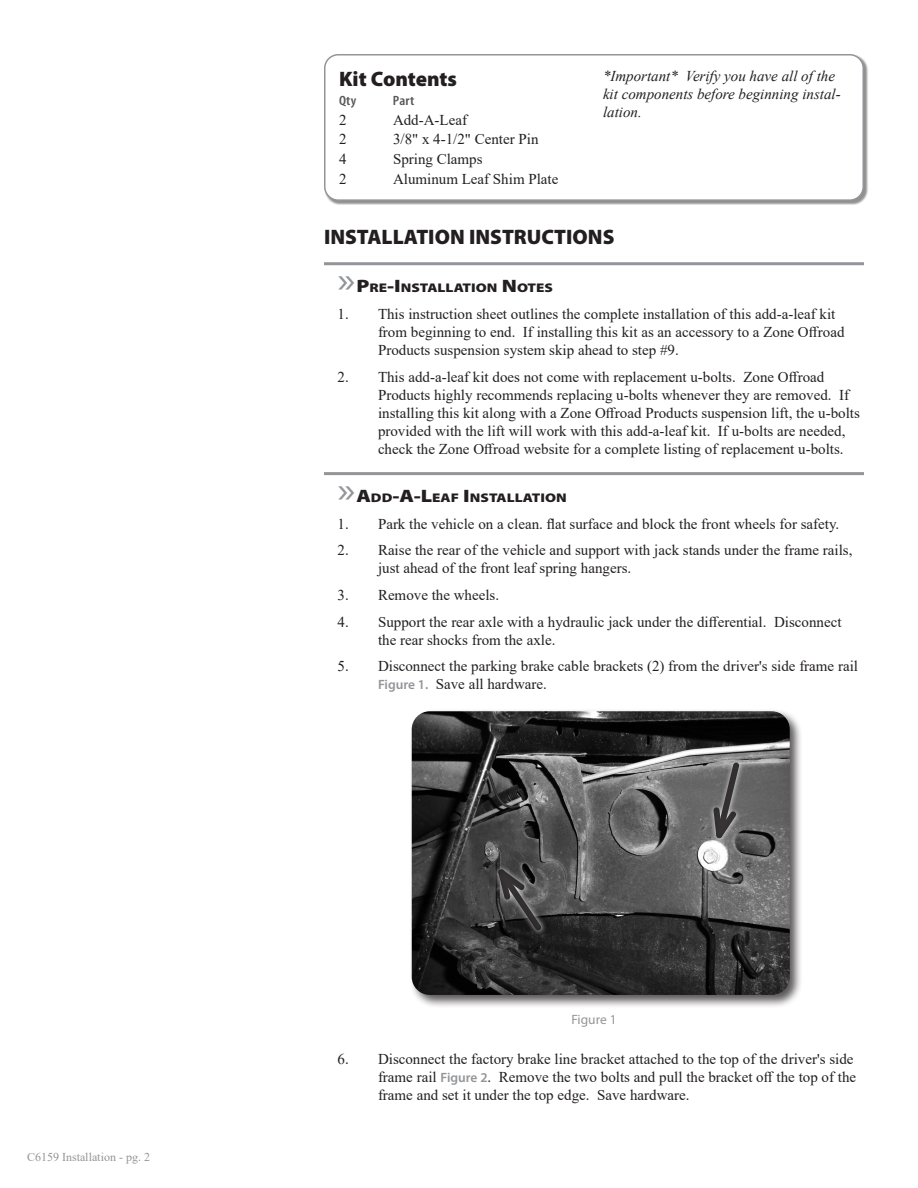
<style>
.page{position:relative;width:918px;height:1188px;background:#fff}
.page>*{position:absolute;margin:0;border:0;box-sizing:border-box;transform-origin:0 0}
.Headline{font:900 21px "Myriad Pro";color:#231f20}
.parts{font:15px/18px "Times New Roman";color:#231f20}
.Note{font:italic 15px/18px "Times New Roman";color:#231f20}
.t1{font:13.5px "Myriad Pro";color:#939598}
.Parts_Column_Headers{font:600 condensed 13.5px "Myriad Pro";letter-spacing:.02em;color:#57585a;scale:1.11 1}
.t2{font:900 12.6px "Myriad Pro";color:#231f20;scale:1.2 1}
.t3{font:12px "Times New Roman";color:#939598}
.s1{font-weight:400;font-size:36px;color:#939598}
.s2{font-size:18px}
.s3{font-family:"Myriad Pro";font-weight:600;font-size:13.5px;color:#939598}
</style>
<div class="page">
<hr style="left:324px;top:262px;width:540px;height:3px;background:#939598">
<hr style="left:324px;top:472px;width:540px;height:3px;background:#939598">
<div style="left:409px;top:708px;width:394px;height:301px;background:#231f20;opacity:.75"></div>
<img style="left:412px;top:711px;width:378px;height:284px">
<div style="left:493px;top:864px;width:55px;height:73px;background:#fff;opacity:.9"></div>
<svg style="left:492px;top:858px;width:54px;height:78px;background:#444343"></svg>
<div style="left:708px;top:757px;width:37px;height:87px;background:#fff;opacity:.9"></div>
<svg style="left:710px;top:758px;width:33px;height:94px;background:#727171"></svg>
<div style="left:325px;top:55px;width:543px;height:150px;background:#231f20;opacity:.5"></div>
<div style="left:325px;top:55px;width:538px;height:145px;background:#fff;border-radius:14px"></div>
<div style="left:324px;top:54px;width:540px;height:147px;border:2px solid #939598;border-radius:14px"></div>
<p class="t3" style="left:27px;top:1149px;width:124px">C6159 Installation - pg. 2</p>
<p class="Headline" style="left:339px;top:67px;width:120px">Kit Contents</p>
<p class="Parts_Column_Headers" style="left:339px;top:93px;width:17px">Qty</p>
<p class="Parts_Column_Headers" style="left:393px;top:93px;width:21px">Part</p>
<p class="parts" style="left:339px;top:110px;width:9px">2</p>
<p class="parts" style="left:393px;top:110px;width:76px">Add-A-Leaf</p>
<p class="parts" style="left:339px;top:130px;width:9px">2</p>
<p class="parts" style="left:393px;top:130px;width:147px">3/8" x 4-1/2" Center Pin</p>
<p class="parts" style="left:339px;top:150px;width:9px">4</p>
<p class="parts" style="left:393px;top:150px;width:91px">Spring Clamps</p>
<p class="parts" style="left:339px;top:169px;width:9px">2</p>
<p class="parts" style="left:393px;top:169px;width:167px">Aluminum Leaf Shim Plate</p>
<p class="Note" style="left:603px;top:67px;width:239px">*Important* Verify you have all of the kit components before beginning instal&shy;lation.</p>
<p class="Headline" style="left:324px;top:225px;width:292px">INSTALLATION INSTRUCTIONS</p>
<p class="t2" style="left:338px;top:281px;width:180px"><span class="s1">»</span><span class="s2">P</span>RE<span class="s2">-I</span> NSTALLATION <span class="s2">N</span> OTES</p>
<p class="parts" style="left:378px;top:304px;width:468px;text-indent:-40px">1. This instruction sheet outlines the complete installation of this add-a-leaf kit from beginning to end. If installing this kit as an accessory to a Zone Offroad<br>Products suspension system skip ahead to step #9.</p>
<p class="parts" style="left:378px;top:367px;width:483px;text-indent:-40px">2. This add-a-leaf kit does not come with replacement u-bolts. Zone Offroad Products highly recommends replacing u-bolts whenever they are removed. If installing this kit along with a Zone Offroad Products suspension lift, the u-bolts provided with the lift will work with this add-a-leaf kit. If u-bolts are needed, check the Zone Offroad website for a complete listing of replacement u-bolts.</p>
<p class="t2" style="left:338px;top:491px;width:193px"><span class="s1">»</span><span class="s2">A</span>DD<span class="s2">-A-L</span>EAF <span class="s2">I</span> NSTALLATION</p>
<p class="parts" style="left:338px;top:514px;width:503px">1. Park the vehicle on a clean. flat surface and block the front wheels for safety.</p>
<p class="parts" style="left:378px;top:541px;width:476px;text-indent:-40px">2. Raise the rear of the vehicle and support with jack stands under the frame rails, just ahead of the front leaf spring hangers.</p>
<p class="parts" style="left:338px;top:586px;width:163px">3. Remove the wheels.</p>
<p class="parts" style="left:378px;top:612px;width:465px;text-indent:-40px">4. Support the rear axle with a hydraulic jack under the differential. Disconnect the rear shocks from the axle.</p>
<p class="parts" style="left:378px;top:657px;width:482px;text-indent:-40px">5. Disconnect the parking brake cable brackets (2) from the driver's side frame rail<br><span class="s3">Figure 1.</span> Save all hardware.</p>
<p class="t1" style="left:571px;top:1011px;width:47px">Figure 1</p>
<p class="parts" style="left:378px;top:1049px;width:480px;text-indent:-40px">6. Disconnect the factory brake line bracket attached to the top of the driver's side frame rail <span class="s3">Figure 2</span>. Remove the two bolts and pull the bracket off the top of the frame and set it under the top edge. Save hardware.</p>
</div>
